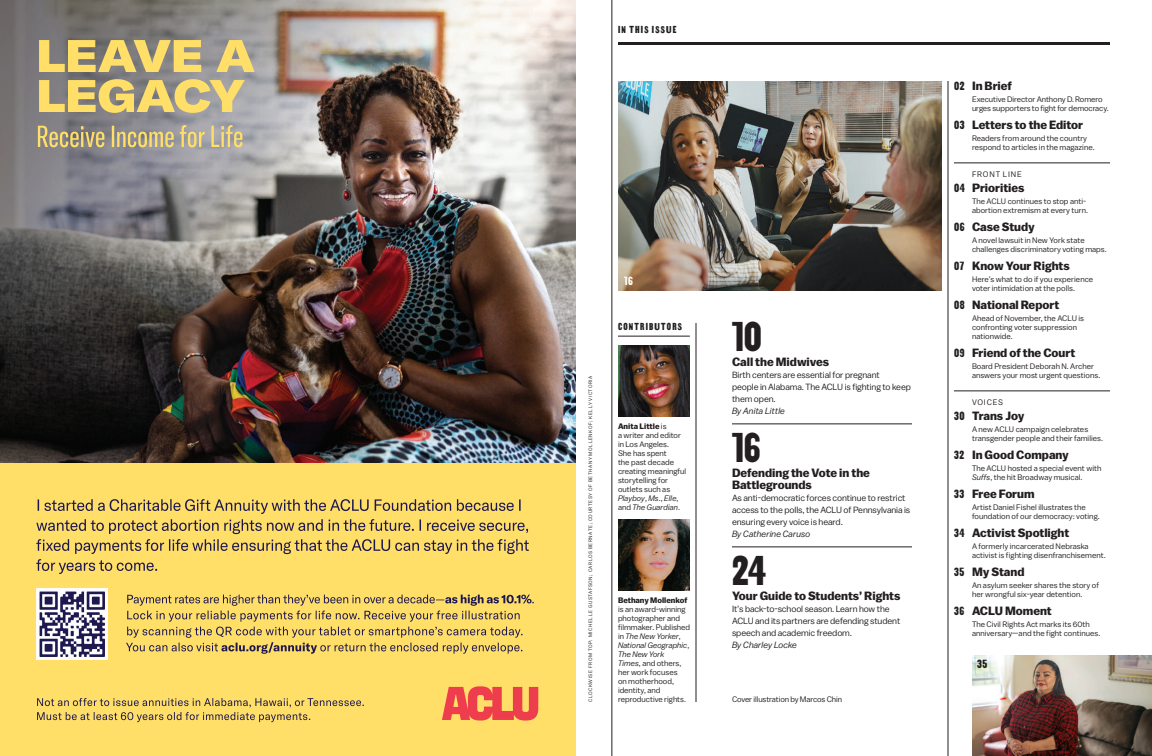
<style>
.page{position:relative;width:1152px;height:756px;background:#fff}
.page>*{position:absolute;margin:0;border:0;box-sizing:border-box;transform-origin:0 0}
.t1{font:49px "MARTIN";color:#231f20}
.t2{font:14px "MARTIN";color:#231f20}
.t3{font:14px "MARTIN";color:#fff}
.t4{font:700 12px/12px "Balto";color:#231f20}
.t5{font:12px "MARTIN";letter-spacing:.1em;color:#231f20}
.t6{font:9px/12px "Balto";letter-spacing:-.01em;color:#231f20}
.t7{font:italic 9px "Balto";color:#231f20}
.t8{font:8px/9px "Balto";color:#231f20}
.t9{font:700 8px "Balto";color:#231f20}
.t10{font:8px "Balto";letter-spacing:.105em;color:#231f20}
.t11{font:5px "Balto";letter-spacing:.105em;color:#231f20}
.s1{font-weight:700}
.s2{font-style:italic}
.s3{font-family:"MARTIN";font-weight:400;font-size:14px}
</style>
<div class="page">
<hr style="left:618px;top:42px;width:492px;height:3px;background:#231f20">
<hr style="left:612px;top:0;width:1px;height:756px;background:#231f20">
<hr style="left:696px;top:323px;width:1px;height:379px;background:#231f20">
<hr style="left:948px;top:81px;width:1px;height:675px;background:#231f20">
<img style="left:618px;top:81px;width:324px;height:210px">
<img style="left:618px;top:519px;width:72px;height:72px">
<img style="left:972px;top:655px;width:180px;height:101px">
<hr style="left:618px;top:336px;width:72px;height:1px;background:#231f20">
<hr style="left:954px;top:163px;width:156px;height:1px;background:#231f20">
<hr style="left:954px;top:391px;width:156px;height:1px;background:#231f20">
<hr style="left:732px;top:424px;width:180px;height:1px;background:#231f20">
<hr style="left:732px;top:547px;width:180px;height:1px;background:#231f20">
<img style="left:618px;top:345px;width:72px;height:72px">
<img style="left:0;top:0;width:576px;height:464px">
<div style="left:0;top:464px;width:576px;height:292px;background:#ffdf68"></div>
<svg style="left:442px;top:686px;width:96px;height:35px"></svg>
<svg style="left:38px;top:125px;width:204px;height:22px;background:#b1a686"></svg>
<svg style="left:39px;top:79px;width:206px;height:34px;background:#cab879"></svg>
<svg style="left:39px;top:40px;width:216px;height:32px;background:#c7b575"></svg>
<img style="left:36px;top:588px;width:72px;height:72px">
<svg style="left:37px;top:698px;width:327px;height:24px"></svg>
<svg style="left:126px;top:595px;width:408px;height:59px"></svg>
<svg style="left:36px;top:499px;width:493px;height:75px"></svg>
<h3 class="t5" style="left:618px;top:22px;width:60px">IN THIS ISSUE</h3>
<p class="t11" style="left:587px;top:702px;width:328px;rotate:-90deg">CLOCKWISE FROM TOP: MICHELLE GUSTAFSON; CARLOS BERNATE; COURTESY OF BETHANY MOLLENKOF; KELLY VICTORIA</p>
<h2 class="t3" style="left:624px;top:272px;width:10px">16</h2>
<h3 class="t5" style="left:618px;top:319px;width:66px">CONTRIBUTORS</h3>
<p class="t8" style="left:618px;top:422px;width:70px"><span class="s1">Anita Little</span> is<br>a writer and editor in Los Angeles.<br>She has spent<br>the past decade creating meaningful storytelling for outlets such as<br><span class="s2">Playboy</span>, <span class="s2">Ms</span>., <span class="s2">Elle</span>, and <span class="s2">The Guardian</span>.</p>
<p class="t9" style="left:618px;top:595px;width:71px">Bethany Mollenkof</p>
<p class="t8" style="left:618px;top:605px;width:74px">is an award-winning photographer and filmmaker. Published in <span class="s2">The New Yorker</span>,<br><span class="s2">National Geographic</span>,<br><span class="s2">The New York<br>Times</span>, and others, her work focuses<br>on motherhood, identity, and reproductive rights.</p>
<h1 class="t1" style="left:732px;top:305px;width:31px">10</h1>
<h3 class="t4" style="left:732px;top:356px;width:99px">Call the Midwives</h3>
<p class="t6" style="left:732px;top:369px;width:181px">Birth centers are essential for pregnant<br>people in Alabama. The ACLU is fighting to keep them open.</p>
<p class="t7" style="left:732px;top:405px;width:55px">By Anita Little</p>
<h1 class="t1" style="left:732px;top:416px;width:30px">16</h1>
<h3 class="t4" style="left:732px;top:467px;width:139px">Defending the Vote in the<br>Battlegrounds</h3>
<p class="t6" style="left:732px;top:492px;width:180px">As anti-democratic forces continue to restrict access to the polls, the ACLU of Pennsylvania is ensuring every voice is heard.</p>
<p class="t7" style="left:732px;top:528px;width:80px">By Catherine Caruso</p>
<h1 class="t1" style="left:732px;top:539px;width:36px">24</h1>
<h3 class="t4" style="left:732px;top:590px;width:170px">Your Guide to Students’ Rights</h3>
<p class="t6" style="left:732px;top:603px;width:170px">It’s back-to-school season. Learn how the<br>ACLU and its partners are defending student speech and academic freedom.</p>
<p class="t7" style="left:732px;top:639px;width:67px">By Charley Locke</p>
<p class="t8" style="left:732px;top:695px;width:112px">Cover illustration by Marcos Chin</p>
<h3 class="t4" style="left:954px;top:80px;width:60px"><span class="s3">02</span> In Brief</h3>
<p class="t8" style="left:972px;top:95px;width:138px">Executive Director Anthony D. Romero urges supporters to fight for democracy.</p>
<h3 class="t4" style="left:954px;top:119px;width:131px"><span class="s3">03</span> Letters to the Editor</h3>
<p class="t8" style="left:972px;top:134px;width:124px">Readers from around the country respond to articles in the magazine.</p>
<p class="t10" style="left:972px;top:169px;width:51px">FRONT LINE</p>
<h3 class="t4" style="left:954px;top:182px;width:72px"><span class="s3">04</span> Priorities</h3>
<p class="t8" style="left:972px;top:197px;width:118px">The ACLU continues to stop anti&shy;abortion extremism at every turn.</p>
<h3 class="t4" style="left:954px;top:221px;width:82px"><span class="s3">06</span> Case Study</h3>
<p class="t8" style="left:972px;top:236px;width:136px">A novel lawsuit in New York state challenges discriminatory voting maps.</p>
<h3 class="t4" style="left:954px;top:260px;width:117px"><span class="s3">07</span> Know Your Rights</h3>
<p class="t8" style="left:972px;top:275px;width:123px">Here’s what to do if you experience voter intimidation at the polls.</p>
<h3 class="t4" style="left:954px;top:299px;width:107px"><span class="s3">08</span> National Report</h3>
<p class="t8" style="left:972px;top:314px;width:114px">Ahead of November, the ACLU is confronting voter suppression nationwide.</p>
<h3 class="t4" style="left:954px;top:347px;width:123px"><span class="s3">09</span> Friend of the Court</h3>
<p class="t8" style="left:972px;top:362px;width:130px">Board President Deborah N. Archer answers your most urgent questions.</p>
<p class="t8" style="left:972px;top:398px;width:33px">VOICES</p>
<h3 class="t4" style="left:954px;top:410px;width:72px"><span class="s3">30</span> Trans Joy</h3>
<p class="t8" style="left:972px;top:425px;width:133px">A new ACLU campaign celebrates transgender people and their families.</p>
<h3 class="t4" style="left:954px;top:449px;width:116px"><span class="s3">32</span> In Good Company</h3>
<p class="t8" style="left:972px;top:464px;width:131px">The ACLU hosted a special event with<br><span class="s2">Suffs</span>, the hit Broadway musical.</p>
<h3 class="t4" style="left:954px;top:488px;width:82px"><span class="s3">33</span> Free Forum</h3>
<p class="t8" style="left:972px;top:503px;width:129px">Artist Daniel Fishel illustrates the foundation of our democracy: voting.</p>
<h3 class="t4" style="left:954px;top:527px;width:117px"><span class="s3">34</span> Activist Spotlight</h3>
<p class="t8" style="left:972px;top:542px;width:135px">A formerly incarcerated Nebraska activist is fighting disenfranchisement.</p>
<h3 class="t4" style="left:954px;top:566px;width:72px"><span class="s3">35</span> My Stand</h3>
<p class="t8" style="left:972px;top:581px;width:129px">An asylum seeker shares the story of her wrongful six-year detention.</p>
<h3 class="t4" style="left:954px;top:605px;width:99px"><span class="s3">36</span> ACLU Moment</h3>
<p class="t8" style="left:972px;top:620px;width:130px">The Civil Rights Act marks its 60th anniversary—and the fight continues.</p>
<h2 class="t2" style="left:977px;top:655px;width:12px">35</h2>
</div>
